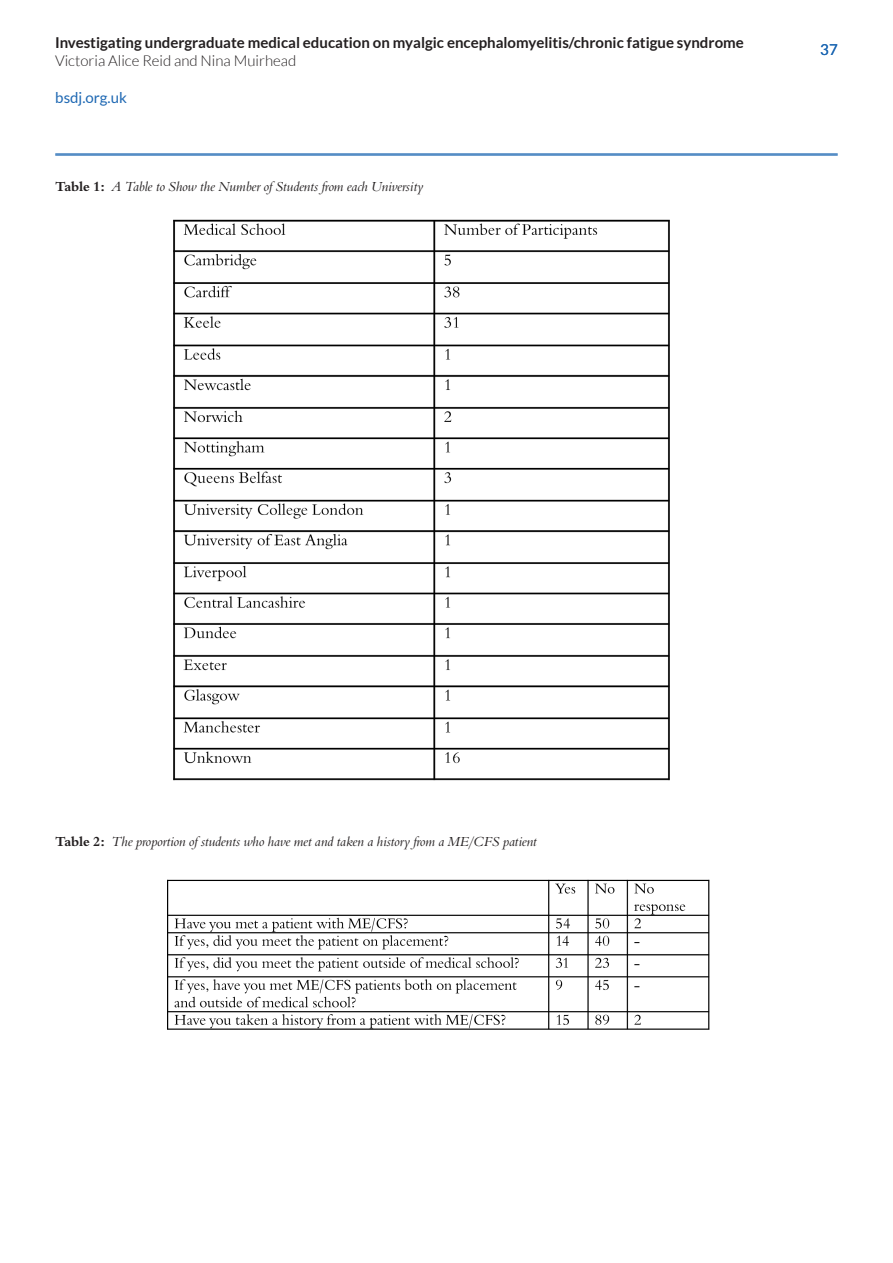
<style>
.page{position:relative;width:893px;height:1263px;background:#fff}
.page>*{position:absolute;margin:0;border:0;box-sizing:border-box;transform-origin:0 0}
.t1{font:700 15px "Lato";color:#231f20}
.t2{font:300 15px "Lato";color:#231f20}
.t3{font:15px "Lato";color:#1e68b3}
.t4{font:italic 13.5px "Borgia Pro";letter-spacing:-.005em;color:#231f20}
.s1{font-weight:700;font-style:normal}
</style>
<div class="page">
<hr style="left:55px;top:154px;width:783px;height:2px;background:#1e68b3">
<hr style="left:55px;top:153px;width:783px;height:1px;background:#1e68b3">
<img style="left:173px;top:219px;width:497px;height:562px">
<img style="left:168px;top:879px;width:541px;height:151px">
<p class="t1" style="left:55px;top:33px;width:690px">Investigating undergraduate medical education on myalgic encephalomyelitis/chronic fatigue syndrome</p>
<p class="t2" style="left:55px;top:51px;width:243px">Victoria Alice Reid and Nina Muirhead</p>
<p class="t3" style="left:55px;top:88px;width:73px">bsdj.org.uk</p>
<p class="t4" style="left:55px;top:179px;width:370px"><span class="s1">Table 1:</span> A Table to Show the Number of Students from each University</p>
<p class="t3" style="left:820px;top:40px;width:19px">37</p>
<p class="t4" style="left:55px;top:834px;width:483px"><span class="s1">Table 2:</span> The proportion of students who have met and taken a history from a ME/CFS patient</p>
</div>
